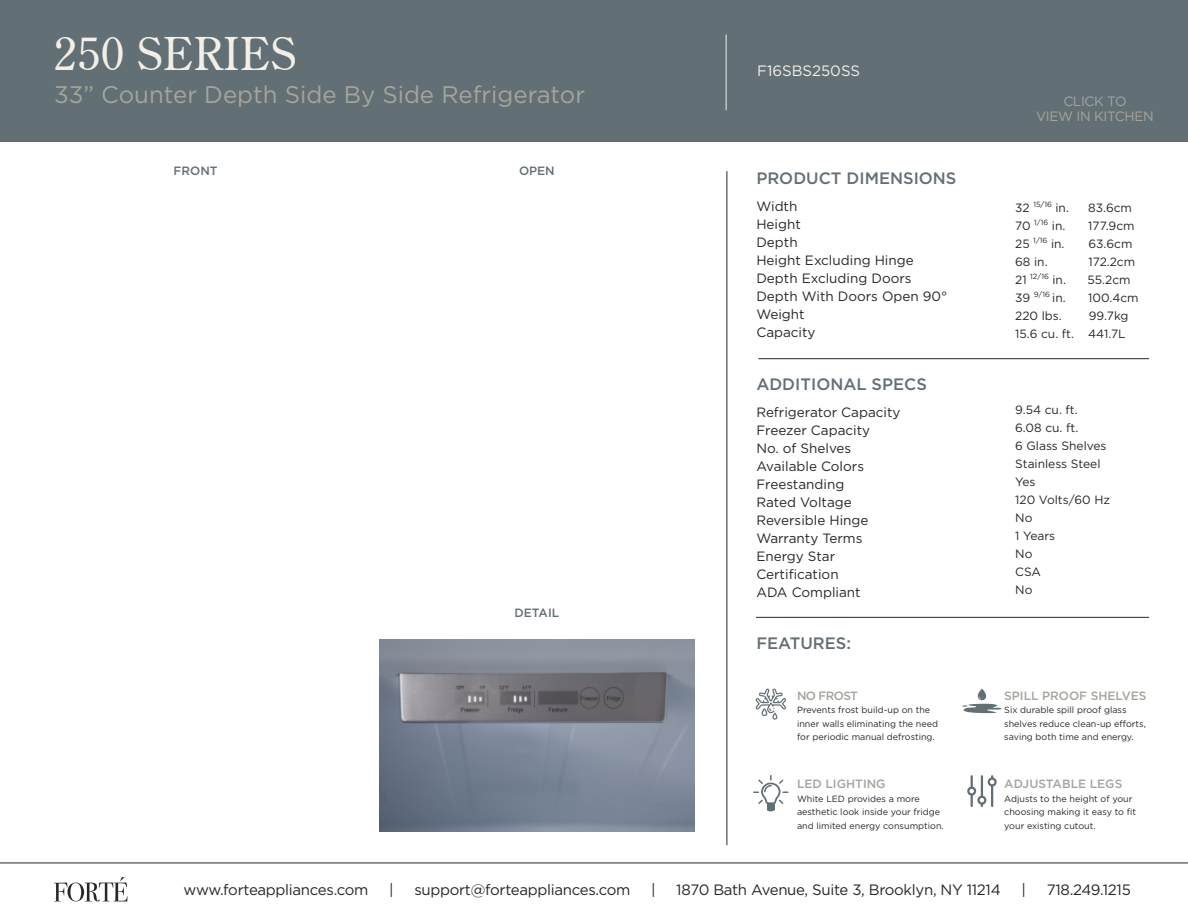
<style>
.page{position:relative;width:1188px;height:918px;background:#fff}
.page>*{position:absolute;margin:0;border:0;box-sizing:border-box;transform-origin:0 0}
.t1{font:45px "Century";letter-spacing:.025em;color:#f3efe7}
.t2{font:24px "Gotham";color:#a4a59c}
.t3{font:500 16.5px "Gotham";color:#627076}
.t4{font:15px "Gotham";letter-spacing:-.02em;color:#272727}
.t5{font:15px "Gotham";color:#f3efe7}
.t6{font:13.5px/18px "Gotham";color:#272727}
.t7{font:13.5px/15px "Gotham";letter-spacing:-.025em;color:#a4a59c;text-align:center}
.t8{font:12px/18px "Gotham";color:#272727;text-align:right}
.t9{font:500 12px "Gotham";color:#a4a59c}
.t10{font:500 12px "Gotham";color:#627076}
.t11{font:9px/13.5px "Gotham";color:#272727}
</style>
<div class="page">
<div style="left:0;top:0;width:1188px;height:141px;background:#627076"></div>
<hr style="left:726px;top:34px;width:1px;height:76px;background:#f3efe7">
<hr style="left:0;top:863px;width:1188px;height:1px;background:#272727">
<svg style="left:54px;top:877px;width:73px;height:25px"></svg>
<hr style="left:758px;top:358px;width:391px;height:1px;background:#272727">
<hr style="left:756px;top:617px;width:393px;height:1px;background:#272727">
<hr style="left:727px;top:171px;width:1px;height:674px;background:#272727">
<svg style="left:755px;top:688px;width:31px;height:32px"></svg>
<svg style="left:753px;top:775px;width:35px;height:37px"></svg>
<img style="left:379px;top:639px;width:316px;height:193px">
<svg style="left:967px;top:775px;width:30px;height:32px"></svg>
<svg style="left:962px;top:689px;width:40px;height:24px"></svg>
<h1 class="t1" style="left:54px;top:28px;width:243px">250 SERIES</h1>
<h2 class="t2" style="left:54px;top:79px;width:533px">33” Counter Depth Side By Side Refrigerator</h2>
<h3 class="t10" style="left:174px;top:163px;width:46px">FRONT</h3>
<h3 class="t10" style="left:519px;top:163px;width:37px">OPEN</h3>
<h3 class="t10" style="left:515px;top:604px;width:46px">DETAIL</h3>
<h3 class="t5" style="left:757px;top:62px;width:104px">F16SBS250SS</h3>
<h3 class="t3" style="left:756px;top:168px;width:202px">PRODUCT DIMENSIONS</h3>
<h3 class="t6" style="left:756px;top:197px;width:193px">Width<br>Height<br>Depth<br>Height Excluding Hinge<br>Depth Excluding Doors<br>Depth With Doors Open 90°<br>Weight<br>Capacity</h3>
<h3 class="t3" style="left:756px;top:373px;width:172px">ADDITIONAL SPECS</h3>
<h3 class="t6" style="left:756px;top:403px;width:146px">Refrigerator Capacity<br>Freezer Capacity<br>No. of Shelves<br>Available Colors<br>Freestanding<br>Rated Voltage<br>Reversible Hinge<br>Warranty Terms<br>Energy Star<br>Certification<br>ADA Compliant</h3>
<h3 class="t3" style="left:756px;top:633px;width:96px">FEATURES:</h3>
<h3 class="t9" style="left:797px;top:687px;width:63px">NO FROST</h3>
<p class="t11" style="left:797px;top:703px;width:143px">Prevents frost build-up on the inner walls eliminating the need for periodic manual defrosting.</p>
<h3 class="t9" style="left:797px;top:776px;width:90px">LED LIGHTING</h3>
<p class="t11" style="left:797px;top:791px;width:148px">White LED provides a more aesthetic look inside your fridge and limited energy consumption.</p>
<h3 class="t7" style="left:1036px;top:93px;width:119px">CLICK TO<br>VIEW IN KITCHEN</h3>
<h3 class="t8" style="left:1015px;top:198px;width:55px">32 <sup>15/16</sup> in.</h3>
<h3 class="t8" style="left:1088px;top:198px;width:45px">83.6cm</h3>
<h3 class="t8" style="left:1015px;top:216px;width:52px">70 <sup>1/16</sup> in.</h3>
<h3 class="t8" style="left:1088px;top:216px;width:48px">177.9cm</h3>
<h3 class="t8" style="left:1015px;top:234px;width:51px">25 <sup>1/16</sup> in.</h3>
<h3 class="t8" style="left:1089px;top:234px;width:45px">63.6cm</h3>
<h3 class="t8" style="left:1015px;top:252px;width:34px">68 in.</h3>
<h3 class="t8" style="left:1088px;top:252px;width:48px">172.2cm</h3>
<h3 class="t8" style="left:1015px;top:270px;width:52px">21 <sup>12/16</sup> in.</h3>
<h3 class="t8" style="left:1088px;top:270px;width:45px">55.2cm</h3>
<h3 class="t8" style="left:1015px;top:288px;width:52px">39 <sup>9/16</sup> in.</h3>
<h3 class="t8" style="left:1088px;top:288px;width:52px">100.4cm</h3>
<h3 class="t8" style="left:1015px;top:306px;width:48px">220 lbs.</h3>
<h3 class="t8" style="left:1015px;top:306px;width:115px">99.7kg<br>15.6 cu. ft. 441.7L</h3>
<h3 class="t8" style="left:1015px;top:400px;width:96px;text-align:left">9.54 cu. ft.<br>6.08 cu. ft.<br>6 Glass Shelves<br>Stainless Steel<br>Yes<br>120 Volts/60 Hz<br>No<br>1 Years<br>No<br>CSA<br>No</h3>
<h3 class="t9" style="left:1004px;top:687px;width:144px">SPILL PROOF SHELVES</h3>
<p class="t11" style="left:1004px;top:703px;width:143px">Six durable spill proof glass shelves reduce clean-up efforts, saving both time and energy.</p>
<h3 class="t9" style="left:1004px;top:776px;width:120px">ADJUSTABLE LEGS</h3>
<p class="t11" style="left:1004px;top:791px;width:133px">Adjusts to the height of your choosing making it easy to fit your existing cutout.</p>
<h3 class="t4" style="left:184px;top:880px;width:186px">www.forteappliances.com</h3>
<h3 class="t4" style="left:389px;top:880px;width:6px">|</h3>
<h3 class="t4" style="left:414px;top:880px;width:217px">support@forteappliances.com</h3>
<h3 class="t4" style="left:651px;top:880px;width:6px">|</h3>
<h3 class="t4" style="left:676px;top:880px;width:326px">1870 Bath Avenue, Suite 3, Brooklyn, NY 11214</h3>
<h3 class="t4" style="left:1021px;top:880px;width:6px">|</h3>
<h3 class="t4" style="left:1047px;top:880px;width:86px">718.249.1215</h3>
</div>
